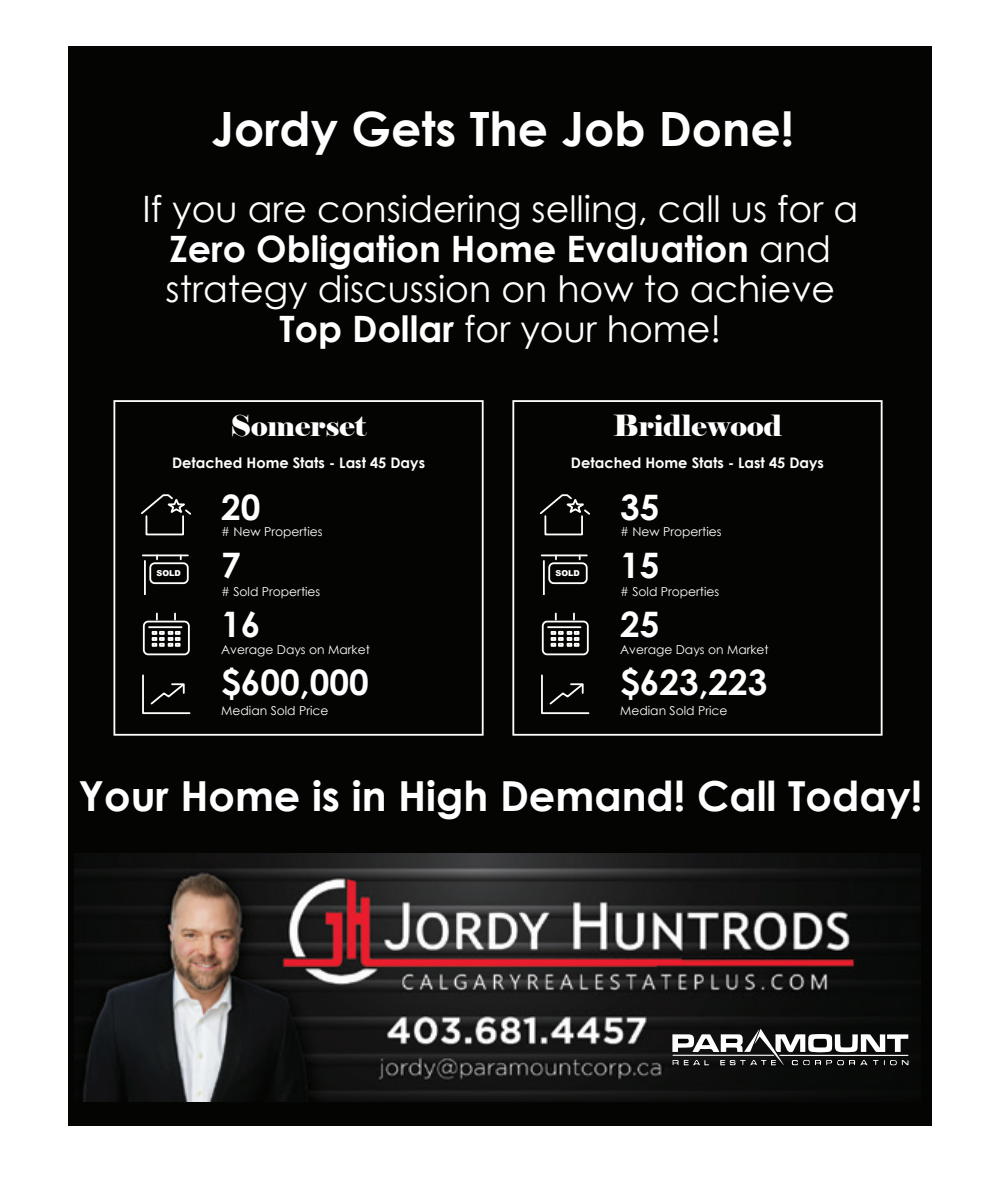
<style>
.page{position:relative;width:990px;height:1188px;background:#fff}
.page>*{position:absolute;margin:0;border:0;box-sizing:border-box;transform-origin:0 0}
.t1{font:700 47.2px "Century Gothic";color:#fff}
.t2{font:700 41.4px "Century Gothic";color:#fff}
.t3{font:36.4px/40px "Century Gothic";color:#fff;text-align:center}
.t4{font:700 35.2px/58.6px "Century Gothic";color:#fff}
.t5{font:29px "Elephant";color:#fff}
.t6{font:700 14.6px "Century Gothic";color:#fff}
.t7{font:12.2px "Century Gothic";color:#fff}
.t8{font:900 8.2px "Arial";color:#fff}
.s1{font-weight:700}
</style>
<div class="page">
<div style="left:68px;top:46px;width:864px;height:1080px;background:#040503"></div>
<img style="left:74px;top:853px;width:846px;height:249px">
<svg style="left:672px;top:1029px;width:236px;height:37px"></svg>
<div style="left:146px;top:515px;width:38px;height:20px;border:2px solid #fff"></div>
<svg style="left:141px;top:494px;width:50px;height:22px"></svg>
<hr style="left:144px;top:560px;width:2px;height:35px;background:#fff">
<hr style="left:143px;top:555px;width:45px;height:1px;background:#fff">
<svg style="left:156px;top:613px;width:2px;height:7px"></svg>
<svg style="left:174px;top:613px;width:2px;height:7px"></svg>
<hr style="left:149px;top:626px;width:33px;height:2px;background:#fff">
<div style="left:149px;top:562px;width:40px;height:22px;border:2px solid #fff;border-radius:4px"></div>
<div style="left:143px;top:621px;width:47px;height:34px;border:2px solid #fff;border-radius:4px"></div>
<svg style="left:152px;top:631px;width:29px;height:16px"></svg>
<svg style="left:142px;top:674px;width:49px;height:41px"></svg>
<div style="left:113px;top:400px;width:371px;height:336px;border:2px solid #fff"></div>
<div style="left:544px;top:515px;width:39px;height:20px;border:2px solid #fff"></div>
<svg style="left:540px;top:494px;width:50px;height:22px"></svg>
<hr style="left:543px;top:560px;width:2px;height:35px;background:#fff">
<hr style="left:542px;top:555px;width:45px;height:1px;background:#fff">
<svg style="left:555px;top:613px;width:2px;height:7px"></svg>
<svg style="left:573px;top:613px;width:2px;height:7px"></svg>
<hr style="left:548px;top:626px;width:33px;height:2px;background:#fff">
<div style="left:548px;top:562px;width:40px;height:22px;border:2px solid #fff;border-radius:4px"></div>
<div style="left:542px;top:621px;width:47px;height:34px;border:2px solid #fff;border-radius:4px"></div>
<svg style="left:551px;top:631px;width:28px;height:16px"></svg>
<svg style="left:541px;top:674px;width:49px;height:41px"></svg>
<div style="left:512px;top:400px;width:371px;height:336px;border:2px solid #fff"></div>
<p class="t1" style="left:212px;top:93px;width:584px">Jordy Gets The Job Done!</p>
<p class="t3" style="left:143px;top:188px;width:717px">If you are considering selling, call us for a <span class="s1">Zero Obligation Home Evaluation</span> and strategy discussion on how to achieve <span class="s1">Top Dollar</span> for your home!</p>
<p class="t5" style="left:230px;top:407px;width:138px">Somerset</p>
<p class="t5" style="left:613px;top:407px;width:170px">Bridlewood</p>
<p class="t6" style="left:172px;top:451px;width:255px">Detached Home Stats - Last 45 Days</p>
<p class="t6" style="left:571px;top:451px;width:255px">Detached Home Stats - Last 45 Days</p>
<p class="t8" style="left:157px;top:567px;width:26px">SOLD</p>
<p class="t4" style="left:221px;top:476px;width:149px">20<br>7<br>16 $600,000</p>
<p class="t7" style="left:221px;top:523px;width:103px"># New Properties</p>
<p class="t7" style="left:221px;top:583px;width:101px"># Sold Properties</p>
<p class="t7" style="left:221px;top:641px;width:150px">Average Days on Market</p>
<p class="t8" style="left:555px;top:567px;width:26px">SOLD</p>
<p class="t4" style="left:620px;top:476px;width:149px">35<br>15<br>25 $623,223</p>
<p class="t7" style="left:620px;top:523px;width:103px"># New Properties</p>
<p class="t7" style="left:620px;top:583px;width:101px"># Sold Properties</p>
<p class="t7" style="left:620px;top:641px;width:150px">Average Days on Market</p>
<p class="t7" style="left:221px;top:702px;width:109px">Median Sold Price</p>
<p class="t7" style="left:620px;top:702px;width:109px">Median Sold Price</p>
<p class="t2" style="left:79px;top:764px;width:845px">Your Home is in High Demand! Call Today!</p>
</div>
